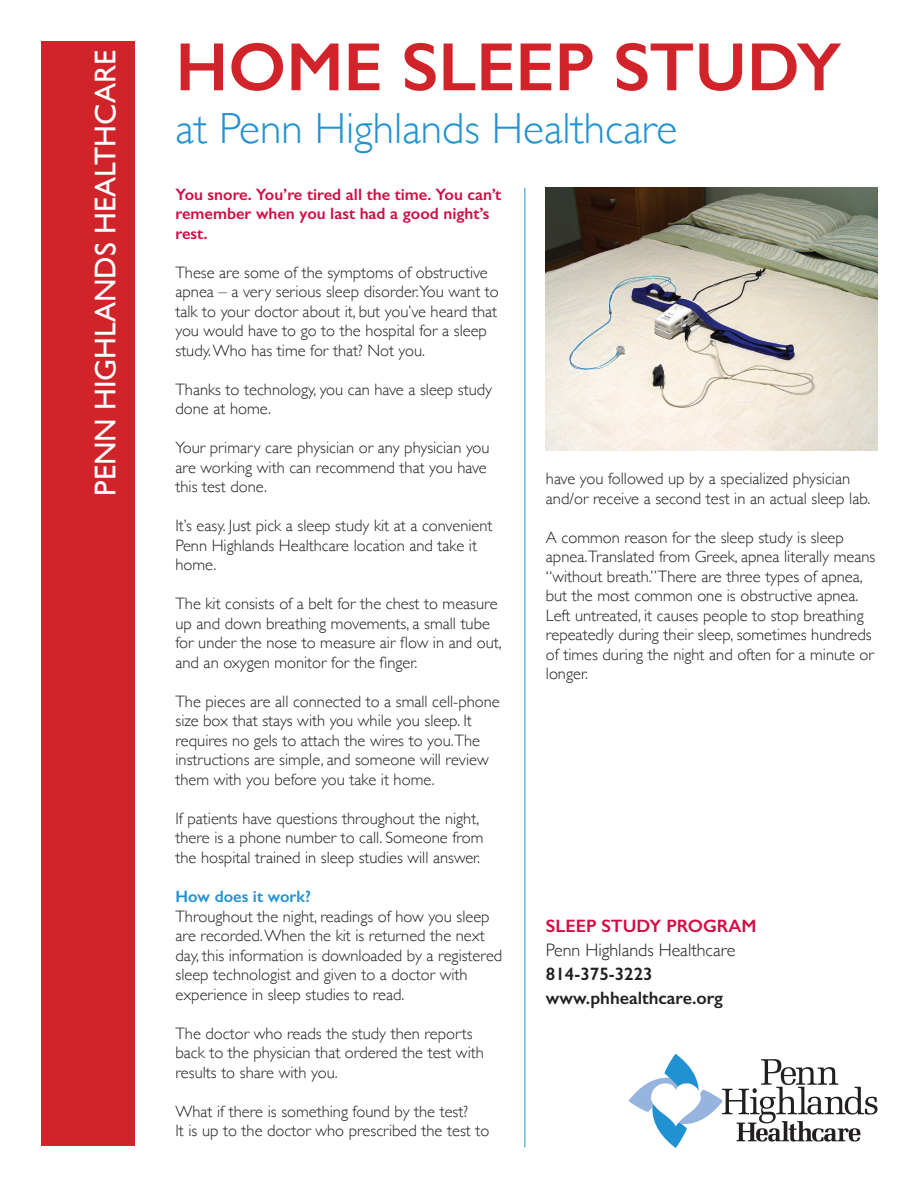
<style>
.page{position:relative;width:918px;height:1188px;background:#fff}
.page>*{position:absolute;margin:0;border:0;box-sizing:border-box;transform-origin:0 0}
.t1{font:600 68.55px "Gill Sans";color:#d1232a}
.t2{font:300 43.5px "Gill Sans";color:#2192d1}
.t3{font:30px "Gill Sans";color:#fff}
.t4{font:600 18px/24px "Gill Sans";color:#231f20}
.t5{font:300 18px "Gill Sans";color:#231f20}
.t6{font:600 18px "Gill Sans";color:#d20d44}
.t7{font:300 16.5px/19.5px "Gill Sans";color:#231f20}
.t8{font:600 16.5px/19.5px "Gill Sans";color:#d20d44}
.t9{font:600 16.5px "Gill Sans";color:#2192d1}
</style>
<div class="page">
<img style="left:546px;top:188px;width:332px;height:262px">
<div style="left:41px;top:41px;width:94px;height:1105px;background:#d1232a"></div>
<hr style="left:525px;top:188px;width:1px;height:960px;background:#2192d1">
<svg style="left:628px;top:1054px;width:249px;height:94px"></svg>
<h3 class="t3" style="left:88px;top:496px;width:447px;rotate:-90deg">PENN HIGHLANDS HEALTHCARE</h3>
<h1 class="t1" style="left:176px;top:26px;width:668px">HOME SLEEP STUDY</h1>
<h2 class="t2" style="left:176px;top:95px;width:503px">at Penn Highlands Healthcare</h2>
<p class="t8" style="left:176px;top:184px;width:327px">You snore. You’re tired all the time. You can’t remember when you last had a good night’s rest.</p>
<p class="t7" style="left:176px;top:262px;width:325px">These are some of the symptoms of obstructive apnea – a very serious sleep disorder.You want to talk to your doctor about it, but you’ve heard that you would have to go to the hospital for a sleep study. Who has time for that? Not you.</p>
<p class="t7" style="left:176px;top:379px;width:318px">Thanks to technology, you can have a sleep study done at home.</p>
<p class="t7" style="left:176px;top:438px;width:316px">Your primary care physician or any physician you are working with can recommend that you have this test done.</p>
<p class="t7" style="left:176px;top:516px;width:319px">It’s easy. Just pick a sleep study kit at a convenient<br>Penn Highlands Healthcare location and take it home.</p>
<p class="t7" style="left:176px;top:594px;width:328px">The kit consists of a belt for the chest to measure up and down breathing movements, a small tube for under the nose to measure air flow in and out, and an oxygen monitor for the finger.</p>
<p class="t7" style="left:176px;top:691px;width:326px">The pieces are all connected to a small cell-phone size box that stays with you while you sleep. It requires no gels to attach the wires to you.The instructions are simple, and someone will review them with you before you take it home.</p>
<p class="t7" style="left:176px;top:808px;width:310px">If patients have questions throughout the night, there is a phone number to call. Someone from the hospital trained in sleep studies will answer.</p>
<p class="t9" style="left:176px;top:886px;width:137px">How does it work?</p>
<p class="t7" style="left:176px;top:906px;width:328px">Throughout the night, readings of how you sleep are recorded. When the kit is returned the next day, this information is downloaded by a registered sleep technologist and given to a doctor with experience in sleep studies to read.</p>
<p class="t7" style="left:176px;top:1023px;width:310px">The doctor who reads the study then reports back to the physician that ordered the test with results to share with you.</p>
<p class="t7" style="left:176px;top:1101px;width:315px">What if there is something found by the test?<br>It is up to the doctor who prescribed the test to</p>
<p class="t7" style="left:546px;top:469px;width:326px">have you followed up by a specialized physician and/or receive a second test in an actual sleep lab.</p>
<p class="t7" style="left:546px;top:527px;width:331px">A common reason for the sleep study is sleep apnea.Translated from Greek, apnea literally means “without breath.” There are three types of apnea, but the most common one is obstructive apnea.<br>Left untreated, it causes people to stop breathing repeatedly during their sleep, sometimes hundreds of times during the night and often for a minute or longer.</p>
<p class="t6" style="left:546px;top:915px;width:212px">SLEEP STUDY PROGRAM</p>
<p class="t5" style="left:546px;top:936px;width:191px">Penn Highlands Healthcare</p>
<p class="t4" style="left:546px;top:962px;width:179px">814-375-3223 www.phhealthcare.org</p>
</div>
